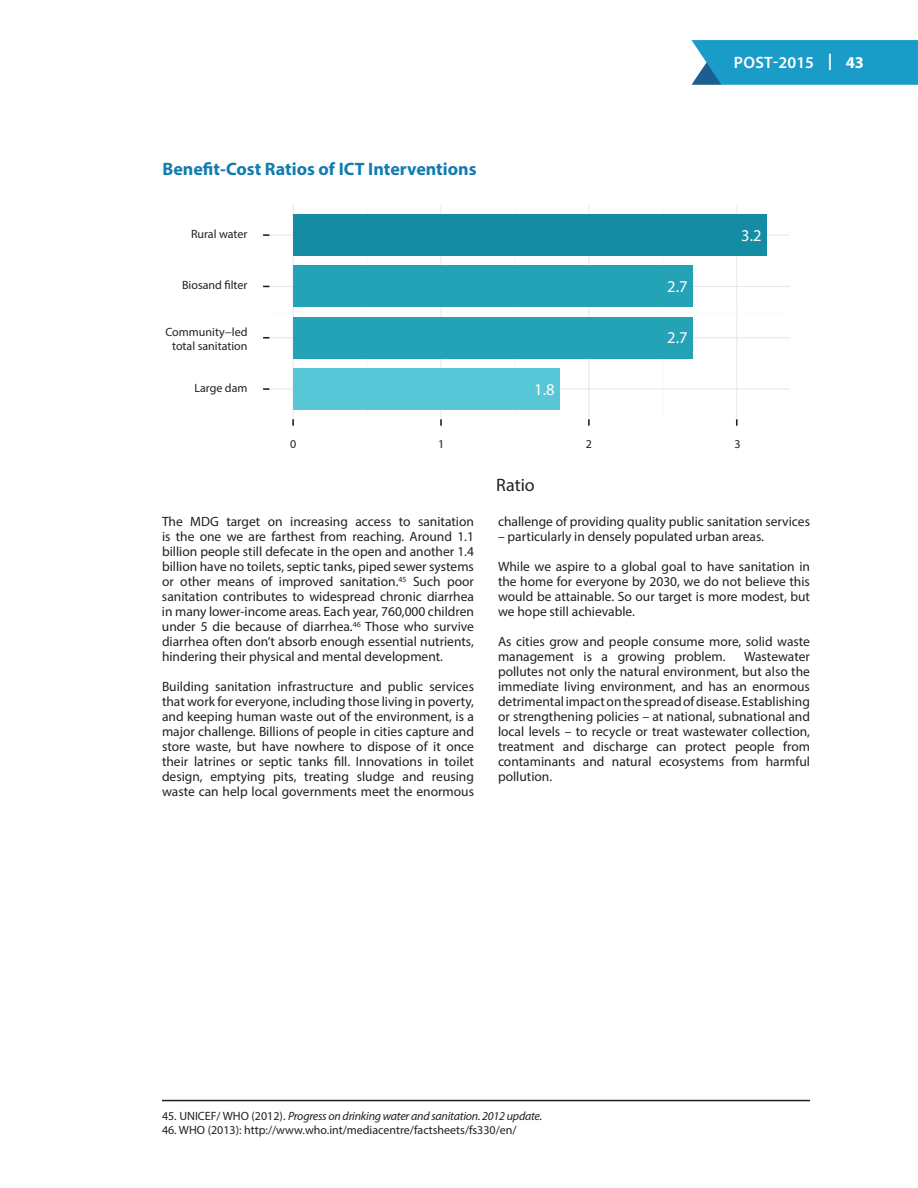
<style>
.page{position:relative;width:918px;height:1188px;background:#fff}
.page>*{position:absolute;margin:0;border:0;box-sizing:border-box;transform-origin:0 0}
.t1{font:700 18px "Myriad Pro";color:#127cb0}
.t2{font:18px "Myriad Pro";color:#231f20}
.t3{font:600 16.5px "Myriad Pro";letter-spacing:.01em;color:#fff}
.t4{font:16.5px "Myriad Pro";color:#fff}
.t5{font:13.5px/15px "Myriad Pro";color:#231f20;text-align:justify}
.t6{font:12px/14.4px "Myriad Pro";color:#231f20;text-align:center}
.t7{font:italic 12px "Myriad Pro";letter-spacing:-.02em;color:#231f20}
.s1{font-weight:700}
.s2{font-style:normal}
</style>
<div class="page">
<svg style="left:692px;top:40px;width:226px;height:45px;background:#239dc8"></svg>
<hr style="left:162px;top:1100px;width:648px;height:1px;background:#231f20">
<hr style="left:269px;top:311px;width:520px;height:2px;background:#fbfbfc">
<hr style="left:366px;top:206px;width:2px;height:213px;background:#fbfbfc">
<hr style="left:514px;top:206px;width:2px;height:213px;background:#fbfbfc">
<hr style="left:662px;top:206px;width:2px;height:213px;background:#fbfbfc">
<hr style="left:269px;top:235px;width:520px;height:1px;background:#e6e7e6">
<hr style="left:269px;top:337px;width:520px;height:1px;background:#e6e7e6">
<hr style="left:269px;top:286px;width:520px;height:1px;background:#e6e7e6">
<hr style="left:269px;top:389px;width:520px;height:1px;background:#e6e7e6">
<hr style="left:293px;top:206px;width:1px;height:213px;background:#e6e7e6">
<hr style="left:441px;top:206px;width:1px;height:213px;background:#e6e7e6">
<hr style="left:589px;top:206px;width:1px;height:213px;background:#e6e7e6">
<hr style="left:736px;top:206px;width:1px;height:213px;background:#e6e7e6">
<div style="left:293px;top:215px;width:473px;height:41px;background:#148da4"></div>
<div style="left:293px;top:317px;width:399px;height:41px;background:#24a3b7"></div>
<div style="left:293px;top:266px;width:399px;height:41px;background:#24a3b7"></div>
<div style="left:293px;top:369px;width:266px;height:41px;background:#57c7d7"></div>
<svg style="left:263px;top:234px;width:6px;height:2px"></svg>
<svg style="left:263px;top:337px;width:6px;height:2px"></svg>
<svg style="left:263px;top:388px;width:6px;height:2px"></svg>
<svg style="left:292px;top:419px;width:2px;height:7px"></svg>
<svg style="left:440px;top:419px;width:2px;height:7px"></svg>
<svg style="left:588px;top:419px;width:2px;height:7px"></svg>
<svg style="left:736px;top:419px;width:2px;height:7px"></svg>
<h1 class="t1" style="left:162px;top:158px;width:316px">Benefit-Cost Ratios of ICT Interventions</h1>
<p class="t6" style="left:191px;top:227px;width:58px">Rural water</p>
<p class="t6" style="left:182px;top:278px;width:67px">Biosand filter</p>
<p class="t6" style="left:165px;top:324px;width:84px">Community−led total sanitation</p>
<p class="t6" style="left:194px;top:381px;width:55px">Large dam</p>
<p class="t4" style="left:534px;top:379px;width:22px">1.8</p>
<p class="t3" style="left:734px;top:52px;width:132px">Post-2015 <span class="s1">| 43</span></p>
<p class="t4" style="left:667px;top:276px;width:22px">2.7</p>
<p class="t4" style="left:667px;top:328px;width:22px">2.7</p>
<p class="t4" style="left:741px;top:225px;width:22px">3.2</p>
<p class="t6" style="left:290px;top:437px;width:8px">0</p>
<p class="t6" style="left:438px;top:437px;width:8px">1</p>
<p class="t6" style="left:586px;top:437px;width:8px">2</p>
<p class="t6" style="left:735px;top:437px;width:8px">3</p>
<h1 class="t2" style="left:496px;top:474px;width:40px">Ratio</h1>
<p class="t5" style="left:162px;top:514px;width:314px">The MDG target on increasing access to sanitation is the one we are farthest from reaching. Around 1.1 billion people still defecate in the open and another 1.4 billion have no toilets, septic tanks, piped sewer systems or other means of improved sanitation.<sup>45</sup> Such poor sanitation contributes to widespread chronic diarrhea in many lower-income areas. Each year, 760,000 children under 5 die because of diarrhea.<sup>46</sup> Those who survive diarrhea often don’t absorb enough essential nutrients, hindering their physical and mental development.</p>
<p class="t5" style="left:162px;top:679px;width:314px">Building sanitation infrastructure and public services that work for everyone, including those living in poverty, and keeping human waste out of the environment, is a major challenge. Billions of people in cities capture and store waste, but have nowhere to dispose of it once their latrines or septic tanks fill. Innovations in toilet design, emptying pits, treating sludge and reusing waste can help local governments meet the enormous</p>
<p class="t5" style="left:498px;top:514px;width:314px">challenge of providing quality public sanitation services</p>
<p class="t5" style="left:498px;top:529px;width:268px">– particularly in densely populated urban areas.</p>
<p class="t5" style="left:498px;top:559px;width:314px">While we aspire to a global goal to have sanitation in the home for everyone by 2030, we do not believe this would be attainable. So our target is more modest, but we hope still achievable.</p>
<p class="t5" style="left:498px;top:634px;width:314px">As cities grow and people consume more, solid waste management is a growing problem.</p>
<p class="t5" style="left:498px;top:649px;width:314px;text-indent:246px">Wastewater pollutes not only the natural environment, but also the immediate living environment, and has an enormous detrimental impact on the spread of disease. Establishing or strengthening policies – at national, subnational and local levels – to recycle or treat wastewater collection, treatment and discharge can protect people from contaminants and natural ecosystems from harmful pollution.</p>
<p class="t7" style="left:162px;top:1108px;width:382px"><span class="s2">45. UNICEF/ WHO (2012).</span> Progress on drinking water and sanitation. 2012 update.</p>
<p class="t6" style="left:162px;top:1123px;width:356px">46. WHO (2013): http://www.who.int/mediacentre/factsheets/fs330/en/</p>
</div>
